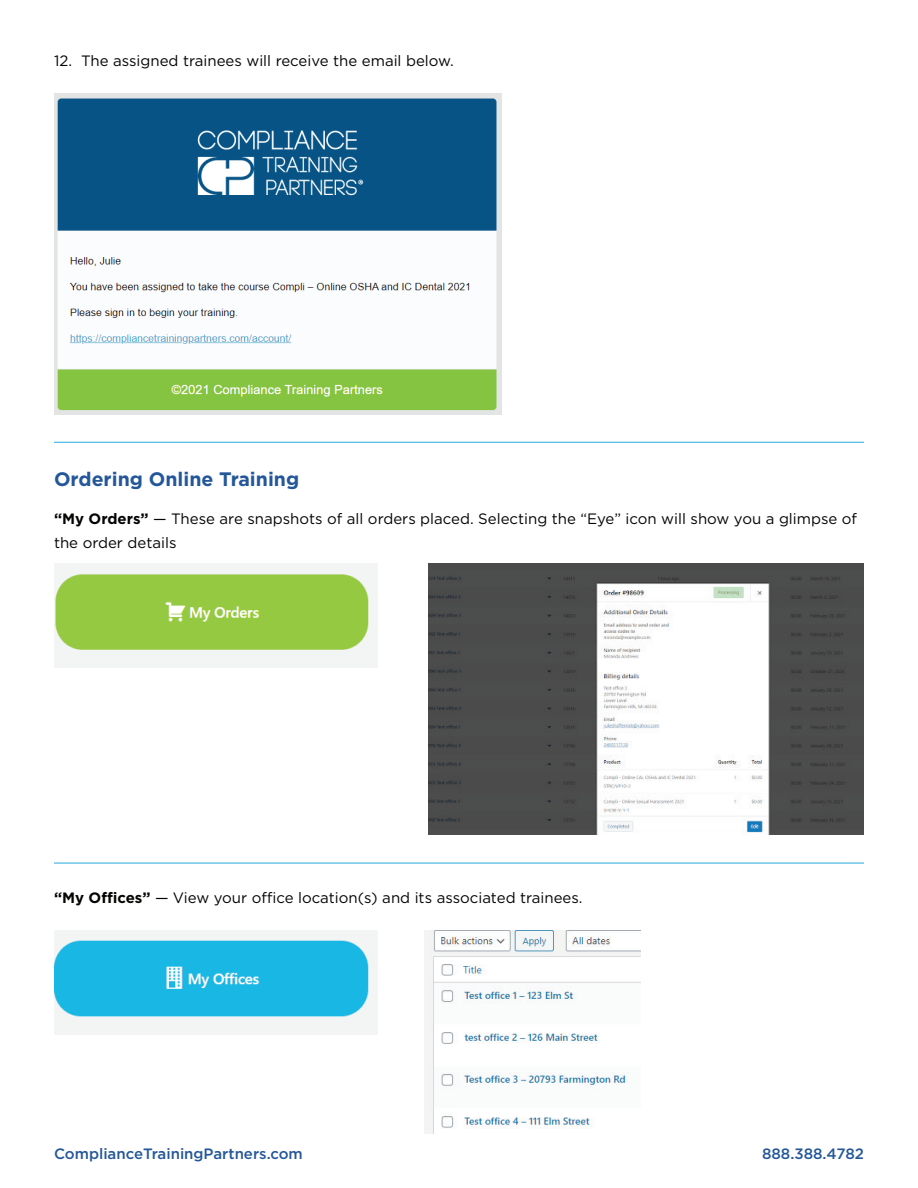
<style>
.page{position:relative;width:918px;height:1188px;background:#fff}
.page>*{position:absolute;margin:0;border:0;box-sizing:border-box;transform-origin:0 0}
.t1{font:700 19.5px "Gotham";color:#245799}
.t2{font:15px/24px "Gotham";color:#040503}
.t3{font:500 15px "Gotham";color:#245799}
.s1{font-weight:700}
</style>
<div class="page">
<hr style="left:54px;top:863px;width:810px;height:1px;background:#3bb4e4">
<hr style="left:54px;top:442px;width:810px;height:1px;background:#3bb4e4">
<img style="left:54px;top:93px;width:447px;height:321px">
<img style="left:54px;top:564px;width:324px;height:103px">
<img style="left:54px;top:931px;width:324px;height:103px">
<img style="left:429px;top:564px;width:435px;height:271px">
<img style="left:424px;top:931px;width:217px;height:203px">
<p class="t2" style="left:54px;top:48px;width:401px">12. The assigned trainees will receive the email below.</p>
<h1 class="t1" style="left:54px;top:466px;width:247px">Ordering Online Training</h1>
<p class="t2" style="left:54px;top:506px;width:805px"><span class="s1">“My Orders”</span> — These are snapshots of all orders placed. Selecting the “Eye” icon will show you a glimpse of the order details</p>
<p class="t2" style="left:54px;top:886px;width:530px"><span class="s1">“My Offices”</span> — View your office location(s) and its associated trainees.</p>
<p class="t3" style="left:54px;top:1144px;width:250px">ComplianceTrainingPartners.com</p>
<p class="t3" style="left:762px;top:1144px;width:103px">888.388.4782</p>
</div>
